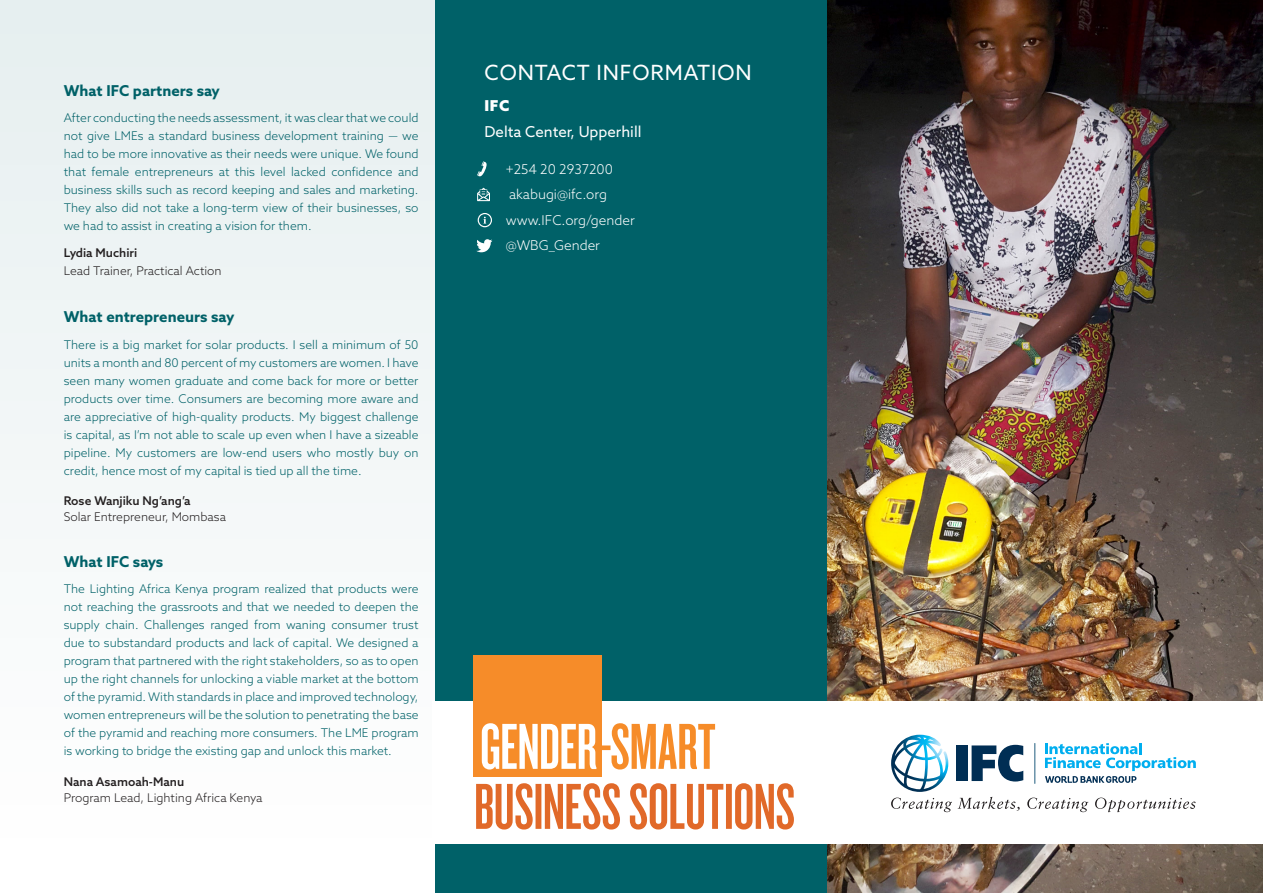
<style>
.page{position:relative;width:1263px;height:893px;background:#fff}
.page>*{position:absolute;margin:0;border:0;box-sizing:border-box;transform-origin:0 0}
.t1{font:21px "Azo Sans";letter-spacing:.04em;color:#fff}
.Heading_3{font:700 15px "Azo Sans";color:#006168}
.t2{font:15px "Azo Sans";color:#fff}
.t3{font:900 15px "Azo Sans";color:#fff}
.t4{font:300 13.5px "Azo Sans";color:#fff}
.t5{font:300 12px/18px "Azo Sans";color:#006168;text-align:justify}
.Heading_3-2{font:300 12px/15.8px "Azo Sans";color:#231f20}
.s1{font-weight:500}
</style>
<div class="page">
<div style="left:0;top:0;width:436px;height:893px;background:#f3f7f7"></div>
<img style="left:827px;top:0;width:436px;height:893px">
<div style="left:436px;top:0;width:391px;height:893px;background:#006168"></div>
<svg style="left:477px;top:161px;width:10px;height:15px"></svg>
<svg style="left:477px;top:188px;width:13px;height:13px"></svg>
<svg style="left:478px;top:213px;width:14px;height:14px"></svg>
<svg style="left:476px;top:239px;width:16px;height:13px"></svg>
<div style="left:432px;top:701px;width:831px;height:142px;background:#fff"></div>
<div style="left:472px;top:655px;width:129px;height:121px;background:#f68c29"></div>
<svg style="left:482px;top:723px;width:233px;height:46px"></svg>
<svg style="left:476px;top:783px;width:318px;height:46px"></svg>
<svg style="left:891px;top:735px;width:305px;height:77px"></svg>
<p class="Heading_3" style="left:64px;top:80px;width:158px">What IFC partners say</p>
<p class="t5" style="left:64px;top:109px;width:356px">After conducting the needs assessment, it was clear that we could not give LMEs a standard business development training — we had to be more innovative as their needs were unique. We found that female entrepreneurs at this level lacked confidence and business skills such as record keeping and sales and marketing.<br>They also did not take a long-term view of their businesses, so we had to assist in creating a vision for them.</p>
<p class="Heading_3-2" style="left:64px;top:243px;width:159px;line-height:18px"><span class="s1">Lydia Muchiri<br></span>Lead Trainer, Practical Action</p>
<p class="Heading_3" style="left:64px;top:307px;width:172px">What entrepreneurs say</p>
<p class="t5" style="left:64px;top:335px;width:356px">There is a big market for solar products. I sell a minimum of 50 units a month and 80 percent of my customers are women. I have seen many women graduate and come back for more or better products over time. Consumers are becoming more aware and are appreciative of high-quality products. My biggest challenge is capital, as I’m not able to scale up even when I have a sizeable pipeline. My customers are low-end users who mostly buy on credit, hence most of my capital is tied up all the time.</p>
<p class="Heading_3-2" style="left:64px;top:493px;width:164px"><span class="s1">Rose Wanjiku Ng’ang’a<br></span>Solar Entrepreneur, Mombasa</p>
<p class="Heading_3" style="left:64px;top:551px;width:101px">What IFC says</p>
<p class="t5" style="left:64px;top:580px;width:356px">The Lighting Africa Kenya program realized that products were not reaching the grassroots and that we needed to deepen the supply chain. Challenges ranged from waning consumer trust due to substandard products and lack of capital. We designed a program that partnered with the right stakeholders, so as to open up the right channels for unlocking a viable market at the bottom of the pyramid. With standards in place and improved technology, women entrepreneurs will be the solution to penetrating the base of the pyramid and reaching more consumers. The LME program is working to bridge the existing gap and unlock this market.</p>
<p class="Heading_3-2" style="left:64px;top:773px;width:200px"><span class="s1">Nana Asamoah-Manu<br></span>Program Lead, Lighting Africa Kenya</p>
<p class="t1" style="left:485px;top:59px;width:268px">CONTACT INFORMATION</p>
<p class="t3" style="left:485px;top:95px;width:26px">IFC</p>
<p class="t2" style="left:485px;top:122px;width:158px">Delta Center, Upperhill</p>
<p class="t4" style="left:506px;top:160px;width:109px">+254 20 2937200</p>
<p class="t4" style="left:509px;top:186px;width:99px">akabugi@ifc.org</p>
<p class="t4" style="left:506px;top:211px;width:131px">www.IFC.org/gender</p>
<p class="t4" style="left:506px;top:237px;width:96px">@WBG_Gender</p>
</div>
